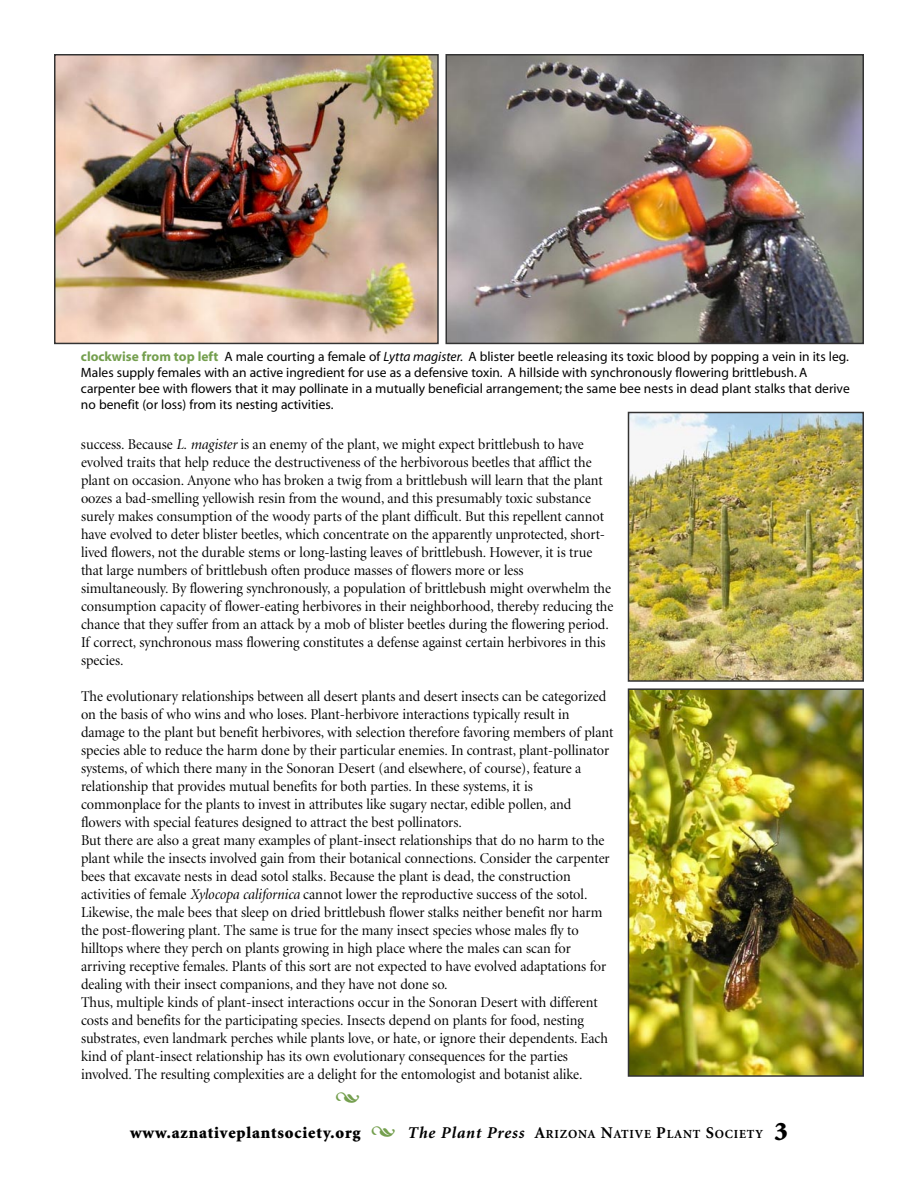
<style>
.page{position:relative;width:918px;height:1188px;background:#fff}
.page>*{position:absolute;margin:0;border:0;box-sizing:border-box;transform-origin:0 0}
.t1{font:900 16.5px "Minion";letter-spacing:.05em;color:#000}
.t2{font:15px/18px "Minion Display";color:#000;scale:.96 1}
.t3{font:13.5px/16.2px "Myriad";color:#000}
.t4{font:700 12.3px "Minion";letter-spacing:.065em;color:#000}
.s1{font-weight:700;color:#749f4e}
.s2{font-style:italic}
.s3{font-style:italic;font-size:16.5px}
.s4{font-size:16.5px}
.s5{font-weight:900;font-size:27px}
</style>
<div class="page">
<img style="left:57px;top:57px;width:379px;height:284px">
<div style="left:54px;top:54px;width:385px;height:290px;border:2px solid #333"></div>
<img style="left:449px;top:57px;width:412px;height:284px">
<div style="left:446px;top:54px;width:418px;height:290px;border:2px solid #333"></div>
<img style="left:631px;top:415px;width:230px;height:264px">
<div style="left:628px;top:412px;width:236px;height:270px;border:2px solid #333"></div>
<img style="left:631px;top:691px;width:230px;height:383px">
<div style="left:628px;top:688px;width:236px;height:389px;border:2px solid #333"></div>
<p class="t3" style="left:81px;top:349px;width:770px"><span class="s1">clockwise from top left</span> A male courting a female of <span class="s2">Lytta magister.</span> A blister beetle releasing its toxic blood by popping a vein in its leg.<br>Males supply females with an active ingredient for use as a defensive toxin. A hillside with synchronously flowering brittlebush. A carpenter bee with flowers that it may pollinate in a mutually beneficial arrangement; the same bee nests in dead plant stalks that derive no benefit (or loss) from its nesting activities.</p>
<p class="t2" style="left:81px;top:437px;width:556px">success. Because <span class="s2">L. magister</span> is an enemy of the plant, we might expect brittlebush to have evolved traits that help reduce the destructiveness of the herbivorous beetles that afflict the plant on occasion. Anyone who has broken a twig from a brittlebush will learn that the plant oozes a bad-smelling yellowish resin from the wound, and this presumably toxic substance surely makes consumption of the woody parts of the plant difficult. But this repellent cannot have evolved to deter blister beetles, which concentrate on the apparently unprotected, short&shy;lived flowers, not the durable stems or long-lasting leaves of brittlebush. However, it is true that large numbers of brittlebush often produce masses of flowers more or less simultaneously. By flowering synchronously, a population of brittlebush might overwhelm the consumption capacity of flower-eating herbivores in their neighborhood, thereby reducing the chance that they suffer from an attack by a mob of blister beetles during the flowering period.<br>If correct, synchronous mass flowering constitutes a defense against certain herbivores in this species.</p>
<p class="t2" style="left:81px;top:689px;width:556px">The evolutionary relationships between all desert plants and desert insects can be categorized on the basis of who wins and who loses. Plant-herbivore interactions typically result in damage to the plant but benefit herbivores, with selection therefore favoring members of plant species able to reduce the harm done by their particular enemies. In contrast, plant-pollinator systems, of which there many in the Sonoran Desert (and elsewhere, of course), feature a relationship that provides mutual benefits for both parties. In these systems, it is commonplace for the plants to invest in attributes like sugary nectar, edible pollen, and flowers with special features designed to attract the best pollinators.<br>But there are also a great many examples of plant-insect relationships that do no harm to the plant while the insects involved gain from their botanical connections. Consider the carpenter bees that excavate nests in dead sotol stalks. Because the plant is dead, the construction activities of female <span class="s2">Xylocopa californica</span> cannot lower the reproductive success of the sotol.<br>Likewise, the male bees that sleep on dried brittlebush flower stalks neither benefit nor harm the post-flowering plant. The same is true for the many insect species whose males fly to hilltops where they perch on plants growing in high place where the males can scan for arriving receptive females. Plants of this sort are not expected to have evolved adaptations for dealing with their insect companions, and they have not done so.<br>Thus, multiple kinds of plant-insect interactions occur in the Sonoran Desert with different costs and benefits for the participating species. Insects depend on plants for food, nesting substrates, even landmark perches while plants love, or hate, or ignore their dependents. Each kind of plant-insect relationship has its own evolutionary consequences for the parties involved. The resulting complexities are a delight for the entomologist and botanist alike.</p>
<p class="t1" style="left:130px;top:1127px;width:232px">www.aznativeplantsociety.org</p>
<p class="t4" style="left:407px;top:1130px;width:382px"><span class="s3">The Plant Press</span> <span class="s4">A</span>RIZONA <span class="s4">N</span>ATIVE <span class="s4">P</span>LANT <span class="s4">S</span>OCIETY <span class="s5">3</span></p>
</div>
